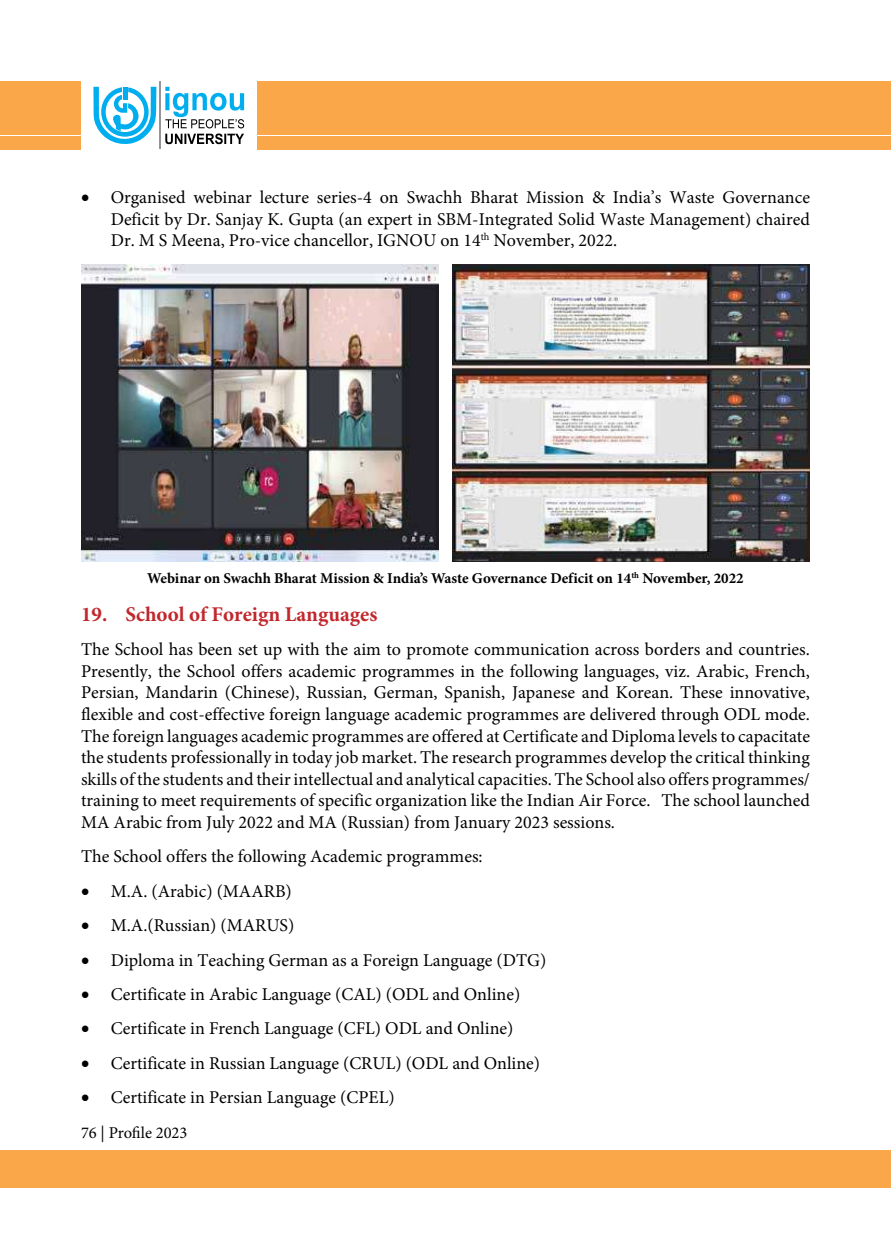
<style>
.page{position:relative;width:891px;height:1242px;background:#fff}
.page>*{position:absolute;margin:0;border:0;box-sizing:border-box;transform-origin:0 0}
.t1{font:700 21px "Minion Pro";color:#c1272d}
.t2{font:18px/21.6px "Minion Pro";color:#000;text-align:justify}
.t3{font:16.5px "Minion Pro";color:#000}
.t4{font:700 15px "Minion Pro";color:#000}
</style>
<div class="page">
<div style="left:0;top:81px;width:891px;height:54px;background:#faa74a"></div>
<div style="left:0;top:137px;width:891px;height:13px;background:#faa74a"></div>
<div style="left:0;top:1150px;width:891px;height:38px;background:#faa74a"></div>
<div style="left:81px;top:75px;width:175px;height:81px;background:#fff"></div>
<svg style="left:93px;top:87px;width:63px;height:57px"></svg>
<svg style="left:165px;top:87px;width:79px;height:41px"></svg>
<svg style="left:165px;top:134px;width:79px;height:10px"></svg>
<hr style="left:159px;top:82px;width:2px;height:67px;background:#939598">
<img style="left:81px;top:264px;width:357px;height:298px">
<img style="left:453px;top:264px;width:357px;height:298px">
<p class="t2" style="left:111px;top:187px;width:701px;text-indent:-30px">• Organised webinar lecture series-4 on Swachh Bharat Mission &amp; India’s Waste Governance Deficit by Dr. Sanjay K. Gupta (an expert in SBM-Integrated Solid Waste Management) chaired Dr. M S Meena, Pro-vice chancellor, IGNOU on 14<sup>th</sup> November, 2022.</p>
<p class="t4" style="left:147px;top:568px;width:598px">Webinar on Swachh Bharat Mission &amp; India’s Waste Governance Deficit on 14<sup>th</sup> November, 2022</p>
<p class="t1" style="left:81px;top:599px;width:298px">19. School of Foreign Languages</p>
<p class="t2" style="left:81px;top:639px;width:731px">The School has been set up with the aim to promote communication across borders and countries.<br>Presently, the School offers academic programmes in the following languages, viz. Arabic, French, Persian, Mandarin (Chinese), Russian, German, Spanish, Japanese and Korean. These innovative, flexible and cost-effective foreign language academic programmes are delivered through ODL mode.<br>The foreign languages academic programmes are offered at Certificate and Diploma levels to capacitate the students professionally in today job market. The research programmes develop the critical thinking skills of the students and their intellectual and analytical capacities. The School also offers programmes/ training to meet requirements of specific organization like the Indian Air Force. The school launched MA Arabic from July 2022 and MA (Russian) from January 2023 sessions.</p>
<p class="t2" style="left:81px;top:846px;width:403px">The School offers the following Academic programmes:</p>
<p class="t2" style="left:81px;top:880px;width:212px">• M.A. (Arabic) (MAARB)</p>
<p class="t2" style="left:81px;top:915px;width:215px">• M.A.(Russian) (MARUS)</p>
<p class="t2" style="left:81px;top:949px;width:467px">• Diploma in Teaching German as a Foreign Language (DTG)</p>
<p class="t2" style="left:81px;top:983px;width:441px">• Certificate in Arabic Language (CAL) (ODL and Online)</p>
<p class="t2" style="left:81px;top:1018px;width:434px">• Certificate in French Language (CFL) ODL and Online)</p>
<p class="t2" style="left:81px;top:1052px;width:461px">• Certificate in Russian Language (CRUL) (ODL and Online)</p>
<p class="t2" style="left:81px;top:1087px;width:315px">• Certificate in Persian Language (CPEL)</p>
<p class="t3" style="left:81px;top:1121px;width:108px">76 | Profile 2023</p>
</div>
